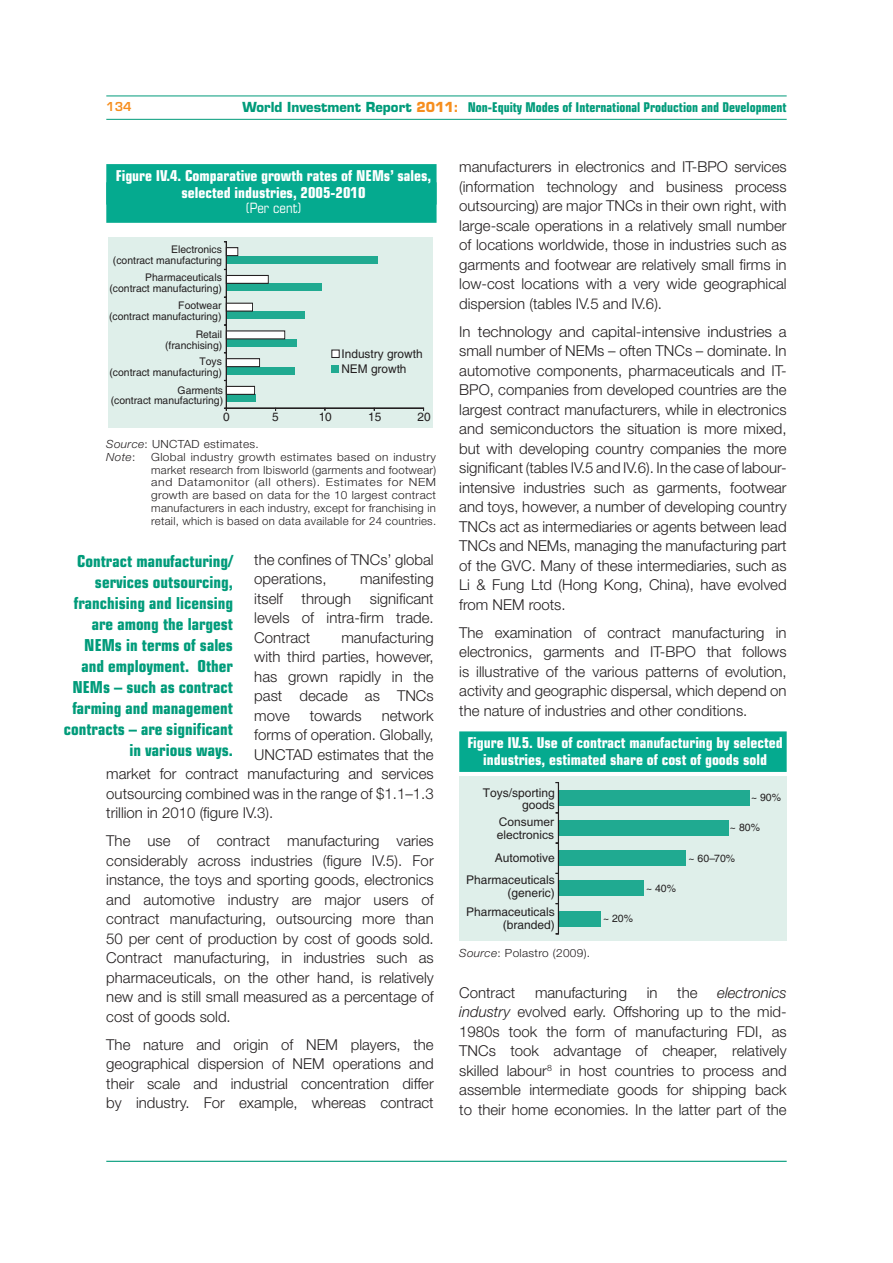
<style>
.page{position:relative;width:893px;height:1263px;background:#fff}
.page>*{position:absolute;margin:0;border:0;box-sizing:border-box;transform-origin:0 0}
.HIGHLIGHT_GAUCHE_OK{font:700 condensed 16.5px/21px "Eurostile LT Std";color:#009b7a;text-align:right}
.TEXTE_OK{font:300 15px/19.5px "Helvetica Neue LT Std";color:#231f20;text-align:justify}
.FIGURE_OK{font:700 condensed 15px/16.5px "Eurostile LT Std";color:#fff;text-align:center}
.FIGURE_1_OK{font:condensed 14.25px "Eurostile LT Std";color:#fff}
.t1{font:700 condensed 13.5px "Eurostile LT Std";color:#009b7a;scale:.96 1}
.t2{font:12px/12.5px "Helvetica";color:#231f20;text-align:right}
.t3{font:12px/12px "Arial";color:#231f20}
.t4{font:600 12px "Eurostile LT Std";color:#f68e1e}
.TABLE_SOURCE{font:300 11.25px/12.8px "Helvetica Neue LT Std";letter-spacing:.025em;color:#231f20;text-align:justify;scale:1.05 1}
.TABLE_SOURCE-2{font:italic 300 11.25px "Helvetica Neue LT Std";color:#231f20;scale:1.05 1}
.t5{font:10.5px/10.9px "Helvetica";color:#231f20;text-align:right}
.s1{font-stretch:normal}
.s2{font-stretch:normal;color:#f68e1e}
.s3{font-style:italic}
.s4{font-style:normal}
</style>
<div class="page">
<hr style="left:106px;top:119px;width:681px;height:1px;background:#009b7a">
<hr style="left:106px;top:1161px;width:681px;height:1px;background:#009b7a">
<hr style="left:106px;top:96px;width:681px;height:1px;background:#009b7a">
<div style="left:459px;top:731px;width:328px;height:41px;background:#05aa8f"></div>
<div style="left:459px;top:776px;width:328px;height:165px;background:#dfefea"></div>
<div style="left:558px;top:911px;width:43px;height:15px;background:#20aa91"></div>
<div style="left:558px;top:881px;width:86px;height:15px;background:#20aa91"></div>
<div style="left:558px;top:850px;width:128px;height:16px;background:#20aa91"></div>
<div style="left:558px;top:820px;width:171px;height:16px;background:#20aa91"></div>
<div style="left:558px;top:790px;width:192px;height:15px;background:#20aa91"></div>
<div style="left:558px;top:782px;width:1px;height:152px;border:1px solid #231f20"></div>
<div style="left:108px;top:237px;width:324px;height:190px;background:#dfefea"></div>
<div style="left:226px;top:394px;width:30px;height:8px;background:#20aa91"></div>
<div style="left:226px;top:367px;width:69px;height:7px;background:#20aa91"></div>
<div style="left:226px;top:339px;width:70px;height:8px;background:#20aa91"></div>
<div style="left:226px;top:311px;width:78px;height:8px;background:#20aa91"></div>
<div style="left:226px;top:283px;width:96px;height:8px;background:#20aa91"></div>
<div style="left:226px;top:256px;width:152px;height:8px;background:#20aa91"></div>
<div style="left:226px;top:386px;width:29px;height:8px;background:#fff"></div>
<div style="left:226px;top:386px;width:29px;height:8px;border:1px solid #231f20"></div>
<div style="left:226px;top:359px;width:34px;height:8px;background:#fff"></div>
<div style="left:226px;top:358px;width:34px;height:9px;border:1px solid #231f20"></div>
<div style="left:226px;top:331px;width:59px;height:8px;background:#fff"></div>
<div style="left:226px;top:303px;width:26px;height:8px;background:#fff"></div>
<div style="left:226px;top:303px;width:27px;height:8px;border:1px solid #231f20"></div>
<div style="left:226px;top:275px;width:42px;height:8px;background:#fff"></div>
<div style="left:226px;top:275px;width:42px;height:8px;border:1px solid #231f20"></div>
<div style="left:226px;top:248px;width:12px;height:8px;background:#fff"></div>
<div style="left:226px;top:247px;width:12px;height:9px;border:1px solid #231f20"></div>
<div style="left:226px;top:408px;width:198px;height:1px;border:1px solid #231f20"></div>
<div style="left:226px;top:242px;width:1px;height:166px;border:1px solid #231f20"></div>
<div style="left:332px;top:350px;width:7px;height:7px;background:#fff"></div>
<div style="left:332px;top:350px;width:7px;height:8px;border:1px solid #231f20"></div>
<div style="left:332px;top:365px;width:7px;height:8px;background:#20aa91"></div>
<div style="left:106px;top:164px;width:331px;height:41px;background:#05aa8f"></div>
<div style="left:106px;top:182px;width:331px;height:41px;background:#05aa8f"></div>
<p class="t4" style="left:106px;top:99px;width:27px">134</p>
<p class="t1" style="left:243px;top:99px;width:568px"><span class="s1">World Investment Report</span> <span class="s2">2011:</span> Non-Equity Modes of International Production and Development</p>
<p class="FIGURE_OK" style="left:116px;top:167px;width:317px">Figure IV.4. Comparative growth rates of NEMs’ sales, selected industries, 2005-2010</p>
<p class="FIGURE_1_OK" style="left:245px;top:200px;width:58px">(Per cent)</p>
<p class="t5" style="left:113px;top:245px;width:110px">Electronics<br>(contract manufacturing</p>
<p class="t5" style="left:110px;top:273px;width:114px">Pharmaceuticals (contract manufacturing)</p>
<p class="t5" style="left:109px;top:301px;width:114px">Footwear<br>(contract manufacturing)</p>
<p class="t5" style="left:165px;top:330px;width:59px">Retail (franchising)</p>
<p class="t5" style="left:110px;top:356px;width:114px">Toys<br>(contract manufacturing)</p>
<p class="t5" style="left:111px;top:385px;width:114px">Garments<br>(contract manufacturing)</p>
<p class="t2" style="left:341px;top:347px;width:83px;line-height:15.1px;text-align:left">Industry growth<br>NEM growth</p>
<p class="t2" style="left:223px;top:412px;width:8px">0</p>
<p class="t2" style="left:272px;top:412px;width:8px">5</p>
<p class="t2" style="left:319px;top:412px;width:15px">10</p>
<p class="t2" style="left:368px;top:412px;width:15px">15</p>
<p class="t2" style="left:418px;top:412px;width:15px">20</p>
<p class="TABLE_SOURCE" style="left:106px;top:437px;width:147px"><span class="s3">Source</span>: UNCTAD estimates.</p>
<p class="TABLE_SOURCE-2" style="left:106px;top:450px;width:29px">Note<span class="s4">:</span></p>
<p class="TABLE_SOURCE" style="left:151px;top:450px;width:273px">Global industry growth estimates based on industry market research from Ibisworld (garments and footwear) and Datamonitor (all others). Estimates for NEM growth are based on data for the 10 largest contract manufacturers in each industry, except for franchising in retail, which is based on data available for 24 countries.</p>
<p class="HIGHLIGHT_GAUCHE_OK" style="left:64px;top:550px;width:171px">Contract manufacturing/ services outsourcing, franchising and licensing are among the largest<br>NEMs in terms of sales and employment. Other<br>NEMs – such as contract farming and management contracts – are significant in various ways.</p>
<p class="TEXTE_OK" style="left:254px;top:549px;width:181px">the confines of TNCs’ global operations,</p>
<p class="TEXTE_OK" style="left:254px;top:569px;width:181px;text-indent:106px">manifesting itself through significant levels of intra-firm trade.<br>Contract</p>
<p class="TEXTE_OK" style="left:254px;top:627px;width:181px;text-indent:87px">manufacturing with third parties, however, has grown rapidly in the past decade as TNCs move</p>
<p class="TEXTE_OK" style="left:310px;top:705px;width:53px">towards</p>
<p class="TEXTE_OK" style="left:382px;top:705px;width:53px">network</p>
<p class="TEXTE_OK" style="left:254px;top:725px;width:181px">forms of operation. Globally,</p>
<p class="TEXTE_OK" style="left:254px;top:744px;width:181px">UNCTAD estimates that the</p>
<p class="TEXTE_OK" style="left:106px;top:764px;width:329px">market for contract manufacturing and services</p>
<p class="TEXTE_OK" style="left:106px;top:783px;width:329px">outsourcing combined was in the range of $1.1–1.3</p>
<p class="TEXTE_OK" style="left:106px;top:803px;width:169px">trillion in 2010 (figure IV.3).</p>
<p class="TEXTE_OK" style="left:106px;top:831px;width:329px">The use of contract manufacturing varies considerably across industries (figure IV.5). For instance, the toys and sporting goods, electronics and automotive industry are major users of contract manufacturing, outsourcing more than 50 per cent of production by cost of goods sold.<br>Contract manufacturing, in industries such as pharmaceuticals, on the other hand, is relatively new and is still small measured as a percentage of cost of goods sold.</p>
<p class="TEXTE_OK" style="left:106px;top:1034px;width:329px">The nature and origin of NEM players, the geographical dispersion of NEM operations and their scale and industrial concentration differ by industry. For example, whereas contract</p>
<p class="TEXTE_OK" style="left:459px;top:157px;width:329px">manufacturers in electronics and IT-BPO services (information technology and business process outsourcing) are major TNCs in their own right, with large-scale operations in a relatively small number of locations worldwide, those in industries such as garments and footwear are relatively small firms in low-cost locations with a very wide geographical dispersion (tables IV.5 and IV.6).</p>
<p class="TEXTE_OK" style="left:459px;top:321px;width:329px">In technology and capital-intensive industries a small number of NEMs – often TNCs – dominate. In automotive components, pharmaceuticals and IT-BPO, companies from developed countries are the largest contract manufacturers, while in electronics and semiconductors the situation is more mixed, but with developing country companies the more significant (tables IV.5 and IV.6). In the case of labour&shy;intensive industries such as garments, footwear and toys, however, a number of developing country TNCs act as intermediaries or agents between lead TNCs and NEMs, managing the manufacturing part of the GVC. Many of these intermediaries, such as Li &amp; Fung Ltd (Hong Kong, China), have evolved from NEM roots.</p>
<p class="TEXTE_OK" style="left:459px;top:622px;width:329px">The examination of contract manufacturing in electronics, garments and IT-BPO that follows is illustrative of the various patterns of evolution, activity and geographic dispersal, which depend on the nature of industries and other conditions.</p>
<p class="FIGURE_OK" style="left:467px;top:735px;width:317px">Figure IV.5. Use of contract manufacturing by selected industries, estimated share of cost of goods sold</p>
<p class="t2" style="left:483px;top:787px;width:74px">Toys/sporting goods</p>
<p class="t5" style="left:751px;top:793px;width:32px">~ 90%</p>
<p class="t5" style="left:730px;top:822px;width:32px">~ 80%</p>
<p class="t5" style="left:689px;top:854px;width:48px">~ 60–70%</p>
<p class="t5" style="left:646px;top:884px;width:32px">~ 40%</p>
<p class="t5" style="left:603px;top:914px;width:32px">~ 20%</p>
<p class="t3" style="left:497px;top:817px;width:59px">Consumer electronics</p>
<p class="t2" style="left:495px;top:853px;width:62px">Automotive</p>
<p class="t2" style="left:466px;top:875px;width:90px">Pharmaceuticals (generic)</p>
<p class="t2" style="left:466px;top:907px;width:90px">Pharmaceuticals (branded)</p>
<p class="TABLE_SOURCE" style="left:459px;top:946px;width:126px"><span class="s3">Source</span>: Polastro (2009).</p>
<p class="TEXTE_OK" style="left:459px;top:982px;width:58px">Contract</p>
<p class="TEXTE_OK" style="left:535px;top:982px;width:94px">manufacturing</p>
<p class="TEXTE_OK" style="left:647px;top:982px;width:12px">in</p>
<p class="TEXTE_OK" style="left:677px;top:982px;width:22px">the</p>
<p class="TEXTE_OK" style="left:459px;top:982px;width:329px;text-indent:258px"><span class="s3">electronics industry</span> evolved early. Offshoring up to the mid-1980s took the form of manufacturing FDI, as TNCs took advantage of cheaper, relatively skilled labour<sup>8</sup> in host countries to process and assemble intermediate goods for shipping back to their home economies. In the latter part of the</p>
</div>
